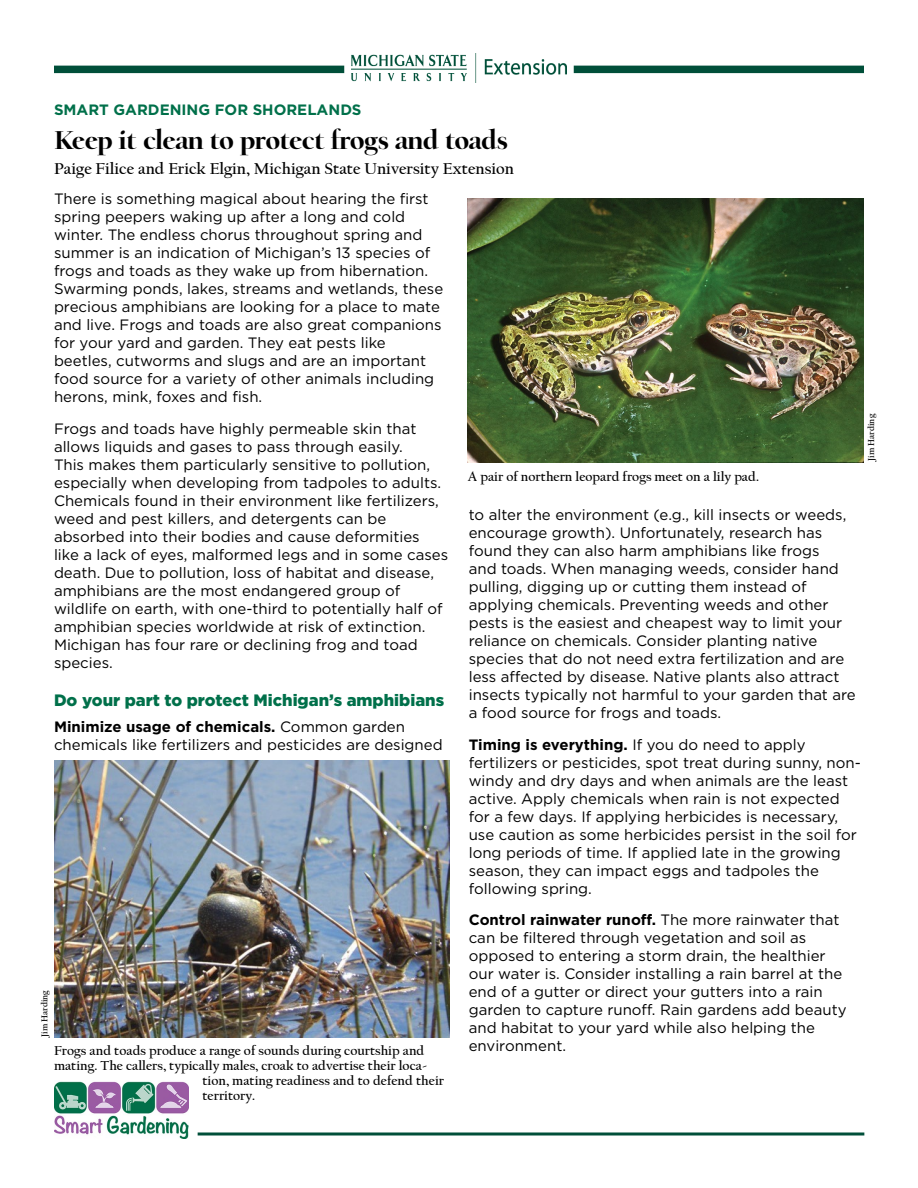
<style>
.page{position:relative;width:918px;height:1188px;background:#fff}
.page>*{position:absolute;margin:0;border:0;box-sizing:border-box;transform-origin:0 0}
.H1__Title{font:900 27px "Californian FB Display";letter-spacing:-.02em;color:#000}
.Author{font:700 16.5px "Californian FB";color:#000}
.H2__Subhead{font:900 16.5px "Gotham";color:#00704a}
.Text-regular_SG{font:15px/18px "Gotham";color:#000}
.H1__Title-2{font:700 15px "Gotham";color:#00704a}
.Photo_caption{font:700 13.5px "Californian FB";color:#000}
.Photo_credit{font:700 9px "Californian FB";color:#000}
.s1{font-weight:700}
</style>
<div class="page">
<img style="left:351px;top:54px;width:216px;height:28px">
<div style="left:54px;top:66px;width:290px;height:7px;background:#004f39"></div>
<div style="left:574px;top:66px;width:290px;height:7px;background:#004f39"></div>
<img style="left:54px;top:1081px;width:135px;height:57px">
<svg style="left:198px;top:1132px;width:666px;height:4px;background:#3f7a6a"></svg>
<img style="left:468px;top:198px;width:396px;height:264px">
<img style="left:54px;top:760px;width:396px;height:277px">
<p class="H1__Title-2" style="left:54px;top:100px;width:309px">SMART GARDENING FOR SHORELANDS</p>
<p class="H1__Title" style="left:54px;top:124px;width:456px">Keep it clean to protect frogs and toads</p>
<p class="Author" style="left:54px;top:159px;width:462px">Paige Filice and Erick Elgin, Michigan State University Extension</p>
<p class="Text-regular_SG" style="left:54px;top:190px;width:391px">There is something magical about hearing the first spring peepers waking up after a long and cold winter. The endless chorus throughout spring and summer is an indication of Michigan’s 13 species of frogs and toads as they wake up from hibernation.<br>Swarming ponds, lakes, streams and wetlands, these precious amphibians are looking for a place to mate and live. Frogs and toads are also great companions for your yard and garden. They eat pests like beetles, cutworms and slugs and are an important food source for a variety of other animals including herons, mink, foxes and fish.</p>
<p class="Text-regular_SG" style="left:54px;top:419px;width:396px">Frogs and toads have highly permeable skin that allows liquids and gases to pass through easily.<br>This makes them particularly sensitive to pollution, especially when developing from tadpoles to adults.<br>Chemicals found in their environment like fertilizers, weed and pest killers, and detergents can be absorbed into their bodies and cause deformities like a lack of eyes, malformed legs and in some cases death. Due to pollution, loss of habitat and disease, amphibians are the most endangered group of wildlife on earth, with one-third to potentially half of amphibian species worldwide at risk of extinction.<br>Michigan has four rare or declining frog and toad species.</p>
<p class="H2__Subhead" style="left:54px;top:689px;width:392px">Do your part to protect Michigan’s amphibians</p>
<p class="Text-regular_SG" style="left:54px;top:717px;width:390px"><span class="s1">Minimize usage of chemicals.</span> Common garden chemicals like fertilizers and pesticides are designed</p>
<p class="Photo_credit" style="left:39px;top:1037px;width:49px;rotate:-90deg">Jim Harding</p>
<p class="Photo_caption" style="left:54px;top:1043px;width:372px">Frogs and toads produce a range of sounds during courtship and</p>
<p class="Photo_caption" style="left:54px;top:1058px;width:375px">mating. The callers, typically males, croak to advertise their loca-</p>
<p class="Photo_caption" style="left:202px;top:1073px;width:243px">tion, mating readiness and to defend their</p>
<p class="Photo_caption" style="left:202px;top:1088px;width:54px">territory.</p>
<p class="Photo_credit" style="left:866px;top:461px;width:49px;rotate:-90deg">Jim Harding</p>
<p class="Photo_caption" style="left:468px;top:469px;width:293px">A pair of northern leopard frogs meet on a lily pad.</p>
<p class="Text-regular_SG" style="left:469px;top:506px;width:389px">to alter the environment (e.g., kill insects or weeds, encourage growth). Unfortunately, research has found they can also harm amphibians like frogs<br>and toads. When managing weeds, consider hand pulling, digging up or cutting them instead of applying chemicals. Preventing weeds and other pests is the easiest and cheapest way to limit your reliance on chemicals. Consider planting native species that do not need extra fertilization and are less affected by disease. Native plants also attract insects typically not harmful to your garden that are a food source for frogs and toads.</p>
<p class="Text-regular_SG" style="left:469px;top:735px;width:394px"><span class="s1">Timing is everything.</span> If you do need to apply fertilizers or pesticides, spot treat during sunny, non&shy;windy and dry days and when animals are the least active. Apply chemicals when rain is not expected for a few days. If applying herbicides is necessary, use caution as some herbicides persist in the soil for long periods of time. If applied late in the growing season, they can impact eggs and tadpoles the following spring.</p>
<p class="Text-regular_SG" style="left:469px;top:911px;width:379px"><span class="s1">Control rainwater runoff.</span> The more rainwater that can be filtered through vegetation and soil as opposed to entering a storm drain, the healthier our water is. Consider installing a rain barrel at the end of a gutter or direct your gutters into a rain garden to capture runoff. Rain gardens add beauty and habitat to your yard while also helping the environment.</p>
</div>
